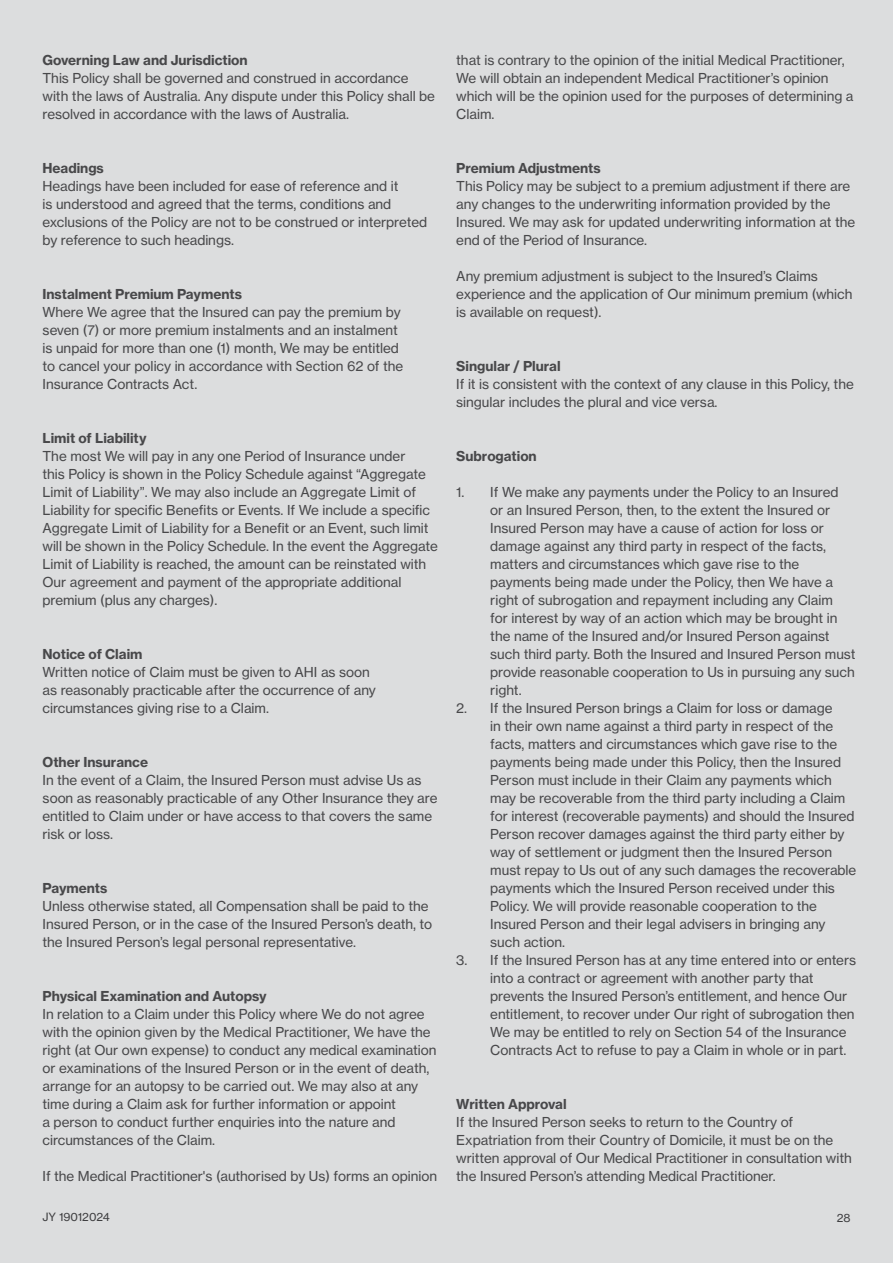
<style>
.page{position:relative;width:893px;height:1263px;background:#dcddde}
.page>*{position:absolute;margin:0;border:0;box-sizing:border-box;transform-origin:0 0}
.t1{font:13.5px/18px "N Haas Grotesk TX Pro 55 Rg";color:#48484a}
.t2{font:13.5px "N Haas Grotesk TX Pro 75 Bd";color:#48484a}
.t3{font:11.25px "N Haas Grotesk TX Pro 55 Rg";color:#48484a}
</style>
<div class="page">
<p class="t2" style="left:43px;top:51px;width:207px">Governing Law and Jurisdiction</p>
<p class="t1" style="left:43px;top:69px;width:394px">This Policy shall be governed and construed in accordance with the laws of Australia. Any dispute under this Policy shall be resolved in accordance with the laws of Australia.</p>
<p class="t2" style="left:43px;top:159px;width:63px">Headings</p>
<p class="t1" style="left:43px;top:177px;width:386px">Headings have been included for ease of reference and it<br>is understood and agreed that the terms, conditions and exclusions of the Policy are not to be construed or interpreted by reference to such headings.</p>
<p class="t2" style="left:43px;top:285px;width:201px">Instalment Premium Payments</p>
<p class="t1" style="left:43px;top:303px;width:362px">Where We agree that the Insured can pay the premium by seven (7) or more premium instalments and an instalment is unpaid for more than one (1) month, We may be entitled to cancel your policy in accordance with Section 62 of the Insurance Contracts Act.</p>
<p class="t2" style="left:43px;top:429px;width:106px">Limit of Liability</p>
<p class="t1" style="left:43px;top:447px;width:397px">The most We will pay in any one Period of Insurance under<br>this Policy is shown in the Policy Schedule against “Aggregate Limit of Liability”. We may also include an Aggregate Limit of Liability for specific Benefits or Events. If We include a specific Aggregate Limit of Liability for a Benefit or an Event, such limit will be shown in the Policy Schedule. In the event the Aggregate Limit of Liability is reached, the amount can be reinstated with Our agreement and payment of the appropriate additional premium (plus any charges).</p>
<p class="t2" style="left:43px;top:645px;width:101px">Notice of Claim</p>
<p class="t1" style="left:43px;top:663px;width:335px">Written notice of Claim must be given to AHI as soon as reasonably practicable after the occurrence of any circumstances giving rise to a Claim.</p>
<p class="t2" style="left:43px;top:753px;width:107px">Other Insurance</p>
<p class="t1" style="left:43px;top:771px;width:396px">In the event of a Claim, the Insured Person must advise Us as soon as reasonably practicable of any Other Insurance they are entitled to Claim under or have access to that covers the same risk or loss.</p>
<p class="t2" style="left:43px;top:879px;width:66px">Payments</p>
<p class="t1" style="left:43px;top:897px;width:391px">Unless otherwise stated, all Compensation shall be paid to the<br>Insured Person, or in the case of the Insured Person’s death, to the Insured Person’s legal personal representative.</p>
<p class="t2" style="left:43px;top:987px;width:226px">Physical Examination and Autopsy</p>
<p class="t1" style="left:43px;top:1005px;width:396px">In relation to a Claim under this Policy where We do not agree with the opinion given by the Medical Practitioner, We have the right (at Our own expense) to conduct any medical examination or examinations of the Insured Person or in the event of death, arrange for an autopsy to be carried out. We may also at any time during a Claim ask for further information or appoint<br>a person to conduct further enquiries into the nature and circumstances of the Claim.</p>
<p class="t1" style="left:43px;top:1167px;width:396px">If the Medical Practitioner's (authorised by Us) forms an opinion</p>
<p class="t1" style="left:456px;top:51px;width:399px">that is contrary to the opinion of the initial Medical Practitioner, We will obtain an independent Medical Practitioner’s opinion which will be the opinion used for the purposes of determining a Claim.</p>
<p class="t2" style="left:456px;top:159px;width:146px">Premium Adjustments</p>
<p class="t1" style="left:456px;top:177px;width:401px">This Policy may be subject to a premium adjustment if there are any changes to the underwriting information provided by the Insured. We may ask for updated underwriting information at the end of the Period of Insurance.</p>
<p class="t1" style="left:456px;top:267px;width:398px">Any premium adjustment is subject to the Insured’s Claims experience and the application of Our minimum premium (which is available on request).</p>
<p class="t2" style="left:456px;top:357px;width:106px">Singular / Plural</p>
<p class="t1" style="left:456px;top:375px;width:399px">If it is consistent with the context of any clause in this Policy, the singular includes the plural and vice versa.</p>
<p class="t2" style="left:456px;top:447px;width:82px">Subrogation</p>
<p class="t1" style="left:490px;top:483px;width:367px;text-indent:-34px">1. If We make any payments under the Policy to an Insured<br>or an Insured Person, then, to the extent the Insured or Insured Person may have a cause of action for loss or damage against any third party in respect of the facts, matters and circumstances which gave rise to the payments being made under the Policy, then We have a right of subrogation and repayment including any Claim<br>for interest by way of an action which may be brought in the name of the Insured and/or Insured Person against such third party. Both the Insured and Insured Person must provide reasonable cooperation to Us in pursuing any such right.</p>
<p class="t1" style="left:490px;top:699px;width:368px;text-indent:-34px">2. If the Insured Person brings a Claim for loss or damage<br>in their own name against a third party in respect of the facts, matters and circumstances which gave rise to the payments being made under this Policy, then the Insured Person must include in their Claim any payments which may be recoverable from the third party including a Claim for interest (recoverable payments) and should the Insured Person recover damages against the third party either by way of settlement or judgment then the Insured Person must repay to Us out of any such damages the recoverable payments which the Insured Person received under this Policy. We will provide reasonable cooperation to the Insured Person and their legal advisers in bringing any such action.</p>
<p class="t1" style="left:490px;top:950px;width:367px;text-indent:-34px">3. If the Insured Person has at any time entered into or enters into a contract or agreement with another party that prevents the Insured Person’s entitlement, and hence Our entitlement, to recover under Our right of subrogation then We may be entitled to rely on Section 54 of the Insurance Contracts Act to refuse to pay a Claim in whole or in part.</p>
<p class="t2" style="left:456px;top:1095px;width:112px">Written Approval</p>
<p class="t1" style="left:456px;top:1112px;width:397px">If the Insured Person seeks to return to the Country of Expatriation from their Country of Domicile, it must be on the written approval of Our Medical Practitioner in consultation with the Insured Person’s attending Medical Practitioner.</p>
<p class="t3" style="left:43px;top:1210px;width:69px">JY 19012024</p>
<p class="t3" style="left:837px;top:1210px;width:15px">28</p>
</div>
